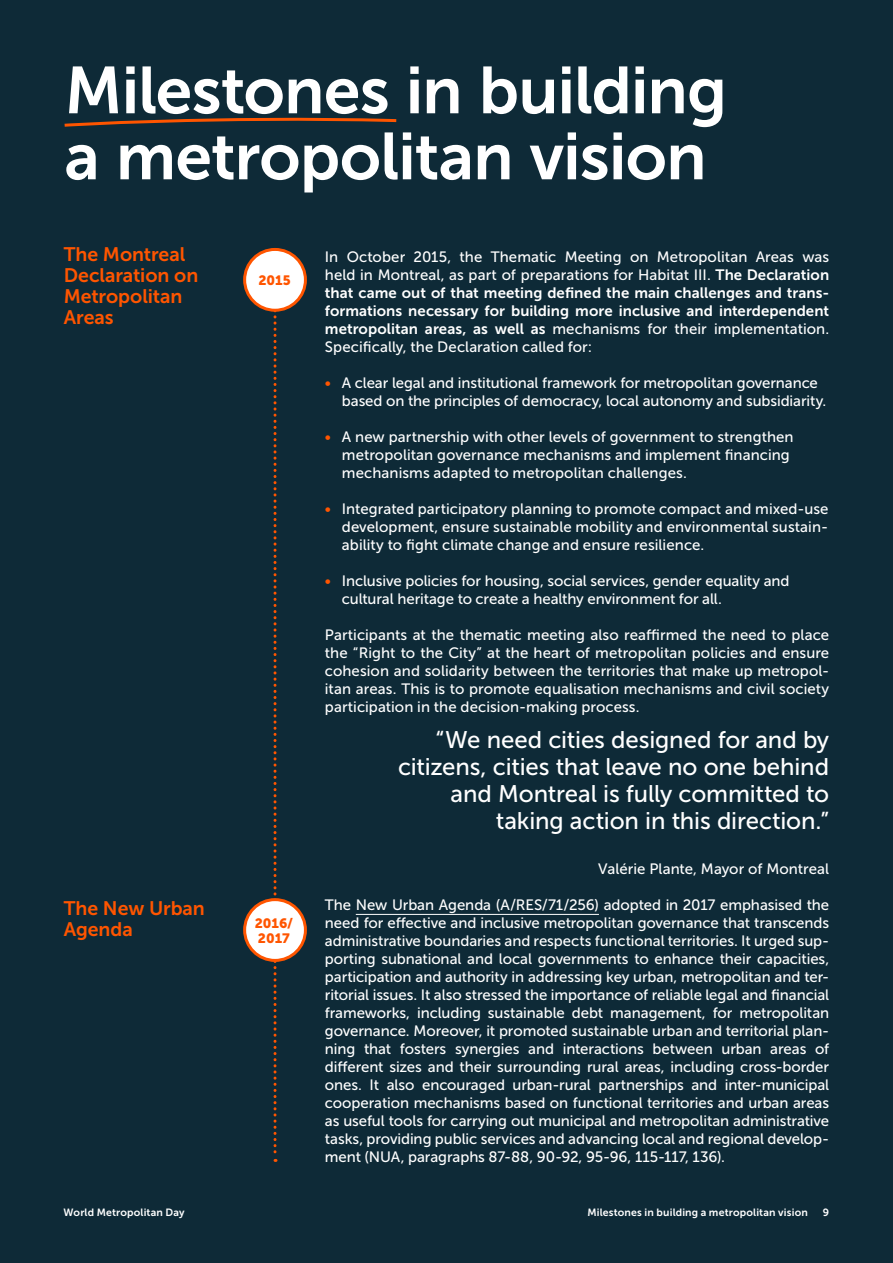
<style>
.page{position:relative;width:893px;height:1263px;background:#0e2a37}
.page>*{position:absolute;margin:0;border:0;box-sizing:border-box;transform-origin:0 0}
.t1{font:66px/66px "Museo Sans 700";letter-spacing:-.015em;color:#fff}
.t2{font:24px/27px "Museo Sans 500";letter-spacing:-.005em;color:#fff;text-align:right}
.t3{font:19.5px/21px "Museo Sans 700";letter-spacing:-.005em;color:#f50}
.t4{font:15px/18px "Museo Sans 500";color:#fff}
.t5{font:15px/18px "Museo Sans 700";letter-spacing:.005em;color:#fff}
.t6{font:13.5px/15px "Museo Sans 900";color:#f50}
.t7{font:10.5px "Museo Sans 700";letter-spacing:.015em;color:#fff}
.s1{font-family:"Museo Sans 700"}
.s2{color:#f50}
</style>
<div class="page">
<svg style="left:64px;top:117px;width:333px;height:10px"></svg>
<hr style="left:356px;top:914px;width:243px;height:1px;background:#fff">
<svg style="left:274px;top:312px;width:3px;height:850px"></svg>
<div style="left:245px;top:249px;width:60px;height:61px;background:#fff;border-radius:50%"></div>
<div style="left:243px;top:248px;width:64px;height:64px;border:3px solid #f50;border-radius:50%"></div>
<div style="left:245px;top:900px;width:60px;height:60px;background:#fff;border-radius:50%"></div>
<div style="left:243px;top:898px;width:64px;height:64px;border:3px solid #f50;border-radius:50%"></div>
<h1 class="t1" style="left:65px;top:57px;width:664px">Milestones in building a metropolitan vision</h1>
<h3 class="t3" style="left:64px;top:244px;width:136px">The Montreal<br>Declaration on<br>Metropolitan<br>Areas</h3>
<h3 class="t3" style="left:64px;top:897px;width:143px">The New Urban<br>Agenda</h3>
<p class="t6" style="left:258px;top:273px;width:34px">2015</p>
<p class="t6" style="left:255px;top:915px;width:40px">2016/<br>2017</p>
<p class="t4" style="left:325px;top:248px;width:506px">In October 2015, the Thematic Meeting on Metropolitan Areas was held in Montreal, as part of preparations for Habitat III. <span class="s1">The Declaration</span></p>
<p class="t5" style="left:325px;top:284px;width:506px">that came out of that meeting defined the main challenges and trans&shy;formations necessary for building more inclusive and interdependent</p>
<p class="t4" style="left:325px;top:320px;width:506px"><span class="s1">metropolitan areas, as well as</span> mechanisms for their implementation.<br>Specifically, the Declaration called for:</p>
<p class="t4" style="left:342px;top:374px;width:486px;text-indent:-17px"><span class="s2">•</span> A clear legal and institutional framework for metropolitan governance based on the principles of democracy, local autonomy and subsidiarity.</p>
<p class="t4" style="left:342px;top:428px;width:453px;text-indent:-17px"><span class="s2">•</span> A new partnership with other levels of government to strengthen metropolitan governance mechanisms and implement financing mechanisms adapted to metropolitan challenges.</p>
<p class="t4" style="left:342px;top:500px;width:488px;text-align:justify;text-indent:-17px"><span class="s2">•</span> Integrated participatory planning to promote compact and mixed-use development, ensure sustainable mobility and environmental sustain&shy;ability to fight climate change and ensure resilience.</p>
<p class="t4" style="left:342px;top:572px;width:449px;text-indent:-17px"><span class="s2">•</span> Inclusive policies for housing, social services, gender equality and cultural heritage to create a healthy environment for all.</p>
<p class="t4" style="left:325px;top:626px;width:506px;text-align:justify">Participants at the thematic meeting also reaffirmed the need to place the “Right to the City” at the heart of metropolitan policies and ensure cohesion and solidarity between the territories that make up metropol&shy;itan areas. This is to promote equalisation mechanisms and civil society participation in the decision-making process.</p>
<h2 class="t2" style="left:398px;top:726px;width:433px">“We need cities designed for and by citizens, cities that leave no one behind and Montreal is fully committed to taking action in this direction.”</h2>
<p class="t4" style="left:598px;top:860px;width:232px">Valérie Plante, Mayor of Montreal</p>
<p class="t4" style="left:325px;top:896px;width:506px;text-align:justify">The New Urban Agenda (A/RES/71/256) adopted in 2017 emphasised the need for effective and inclusive metropolitan governance that transcends administrative boundaries and respects functional territories. It urged sup&shy;porting subnational and local governments to enhance their capacities, participation and authority in addressing key urban, metropolitan and ter&shy;ritorial issues. It also stressed the importance of reliable legal and financial frameworks, including sustainable debt management, for metropolitan governance. Moreover, it promoted sustainable urban and territorial plan&shy;ning that fosters synergies and interactions between urban areas of different sizes and their surrounding rural areas, including cross-border ones. It also encouraged urban-rural partnerships and inter-municipal cooperation mechanisms based on functional territories and urban areas as useful tools for carrying out municipal and metropolitan administrative tasks, providing public services and advancing local and regional develop&shy;ment (NUA, paragraphs 87-88, 90-92, 95-96, 115-117, 136).</p>
<p class="t7" style="left:64px;top:1206px;width:123px">World Metropolitan Day</p>
<p class="t7" style="left:587px;top:1206px;width:222px">Milestones in building a metropolitan vision</p>
<p class="t7" style="left:823px;top:1206px;width:8px">9</p>
</div>
